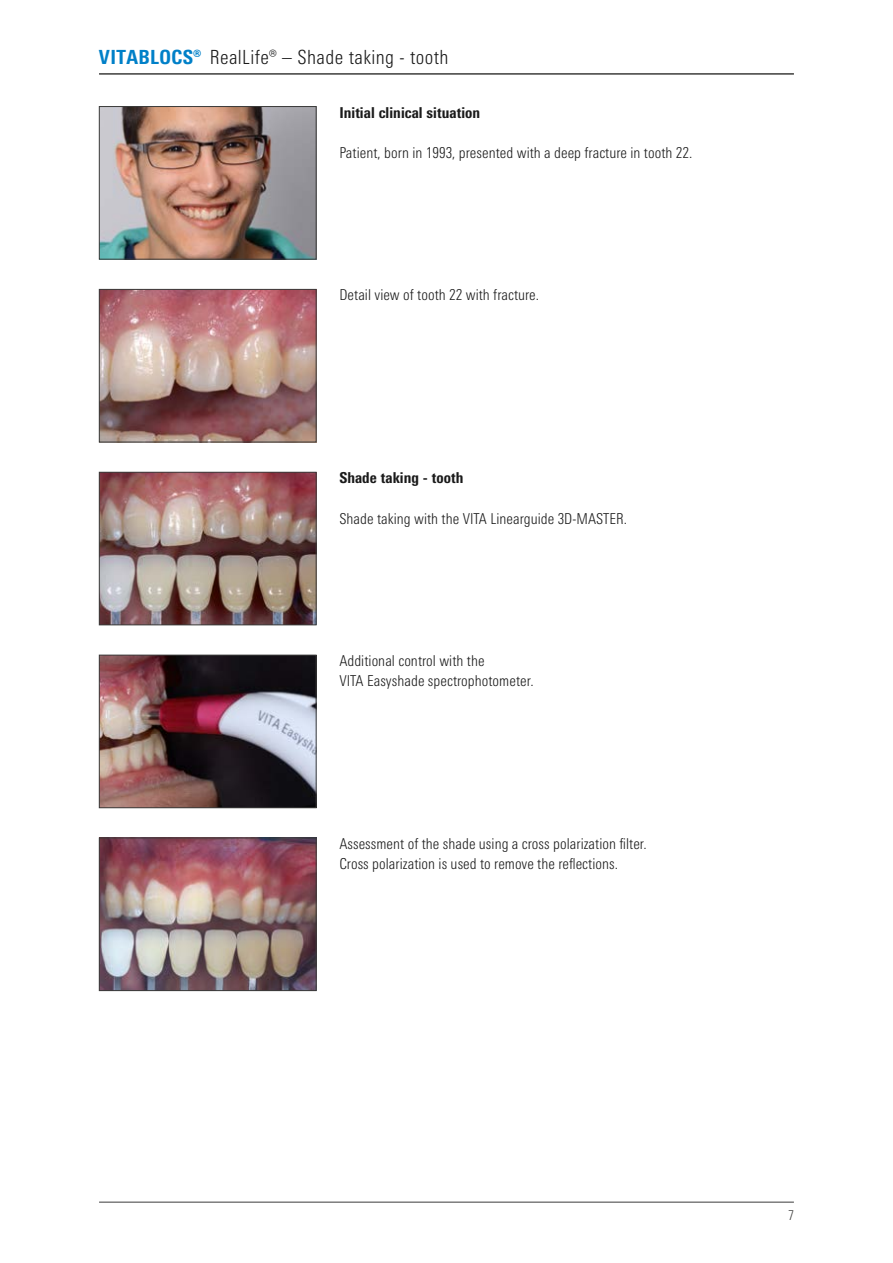
<style>
.page{position:relative;width:893px;height:1263px;background:#fff}
.page>*{position:absolute;margin:0;border:0;box-sizing:border-box;transform-origin:0 0}
.t1{font:300 condensed 19.5px "Univers Next Pro";letter-spacing:.02em;color:#1a1a1a}
.t2{font:800 condensed 19.5px "Univers Next Pro";letter-spacing:.02em;color:#0080c8}
.t3{font:300 condensed 15px/20.2px "Univers Next Pro";letter-spacing:.005em;color:#1a1a1a}
.t4{font:800 condensed 15px "Univers Next Pro";letter-spacing:.005em;color:#1a1a1a}
.t5{font:300 condensed 13.5px "Univers Next Pro";color:#3b3b3a}
</style>
<div class="page">
<hr style="left:99px;top:1202px;width:695px;height:1px;background:#3b3b3a">
<hr style="left:99px;top:74px;width:695px;height:1px;background:#3b3b3a">
<img style="left:101px;top:108px;width:213px;height:149px">
<div style="left:99px;top:106px;width:217px;height:153px;border:1px solid #3b3b3a"></div>
<img style="left:101px;top:291px;width:213px;height:149px">
<div style="left:99px;top:289px;width:217px;height:153px;border:1px solid #3b3b3a"></div>
<img style="left:101px;top:474px;width:213px;height:149px">
<div style="left:99px;top:472px;width:217px;height:153px;border:1px solid #3b3b3a"></div>
<img style="left:101px;top:657px;width:213px;height:149px">
<div style="left:99px;top:655px;width:217px;height:153px;border:1px solid #3b3b3a"></div>
<img style="left:101px;top:840px;width:213px;height:149px">
<div style="left:99px;top:838px;width:217px;height:153px;border:1px solid #3b3b3a"></div>
<h1 class="t2" style="left:99px;top:45px;width:104px">VITABLOCS®</h1>
<h1 class="t1" style="left:210px;top:46px;width:240px">RealLife® – Shade taking - tooth</h1>
<p class="t4" style="left:339px;top:103px;width:142px">Initial clinical situation</p>
<p class="t3" style="left:339px;top:143px;width:355px">Patient, born in 1993, presented with a deep fracture in tooth 22.</p>
<p class="t3" style="left:339px;top:285px;width:201px">Detail view of tooth 22 with fracture.</p>
<p class="t4" style="left:339px;top:469px;width:126px">Shade taking - tooth</p>
<p class="t3" style="left:339px;top:508px;width:289px">Shade taking with the VITA Linearguide 3D-MASTER.</p>
<p class="t3" style="left:339px;top:651px;width:196px">Additional control with the<br>VITA Easyshade spectrophotometer.</p>
<p class="t3" style="left:339px;top:833px;width:309px">Assessment of the shade using a cross polarization filter.<br>Cross polarization is used to remove the reflections.</p>
<p class="t5" style="left:788px;top:1207px;width:7px">7</p>
</div>
